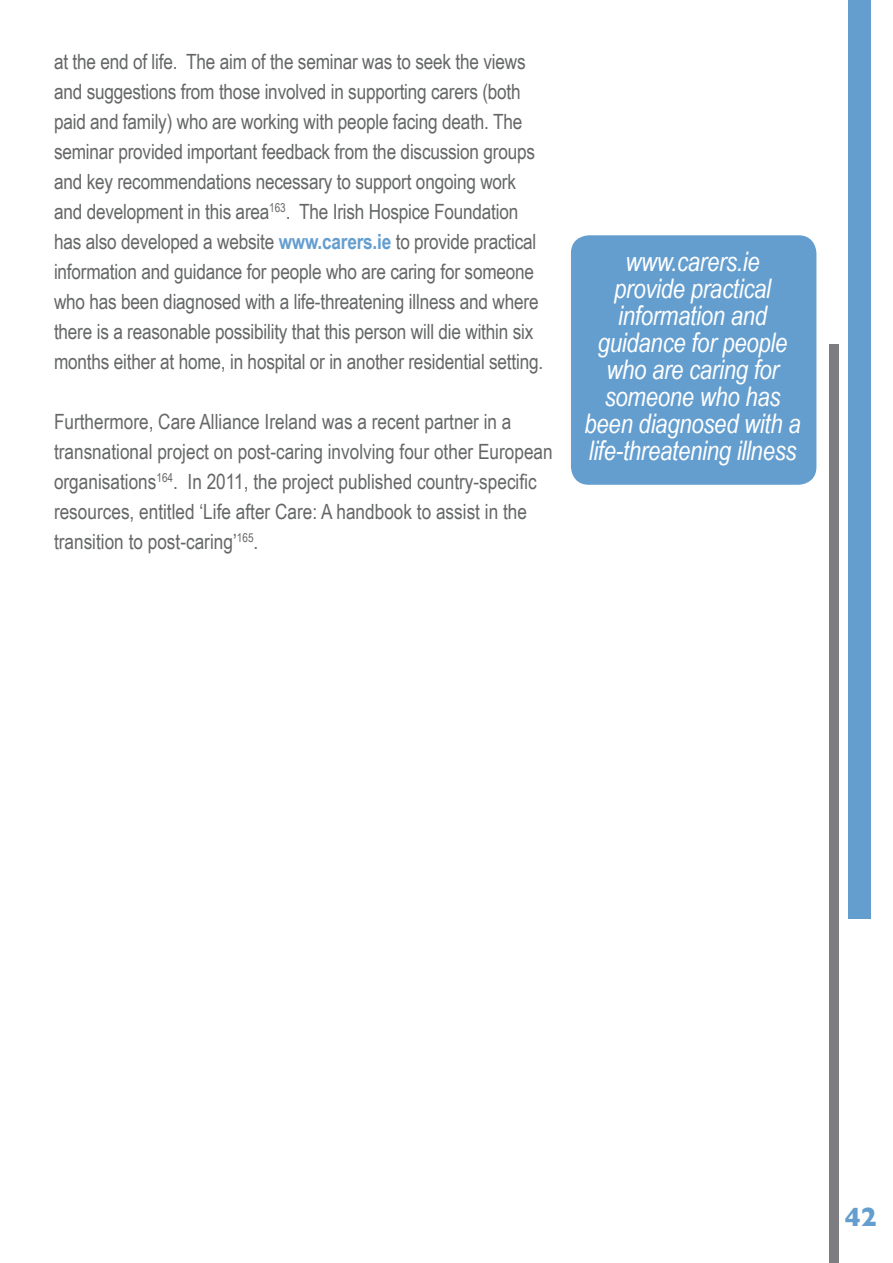
<style>
.page{position:relative;width:893px;height:1263px;background:#fff}
.page>*{position:absolute;margin:0;border:0;box-sizing:border-box;transform-origin:0 0}
.t1{font:italic 27px/27px "Arial Narrow";letter-spacing:-.01em;color:#fff;text-align:center}
.t2{font:700 27px "Gill Sans";color:#649ecf}
.t3{font:21px/30px "Arial Narrow";letter-spacing:-.01em;color:#656666}
.s1{font-weight:700;color:#649ecf}
</style>
<div class="page">
<div style="left:848px;top:0;width:23px;height:918px;background:#649ecf"></div>
<div style="left:829px;top:344px;width:10px;height:919px;background:#7d7c81"></div>
<div style="left:571px;top:235px;width:245px;height:250px;background:#649ecf"></div>
<p class="t3" style="left:54px;top:46px;width:491px">at the end of life. The aim of the seminar was to seek the views and suggestions from those involved in supporting carers (both paid and family) who are working with people facing death. The seminar provided important feedback from the discussion groups and key recommendations necessary to support ongoing work and development in this area<sup>163</sup>. The Irish Hospice Foundation has also developed a website <span class="s1">www.carers.ie</span> to provide practical information and guidance for people who are caring for someone who has been diagnosed with a life-threatening illness and where there is a reasonable possibility that this person will die within six months either at home, in hospital or in another residential setting.</p>
<p class="t3" style="left:54px;top:406px;width:500px">Furthermore, Care Alliance Ireland was a recent partner in a transnational project on post-caring involving four other European organisations<sup>164</sup>. In 2011, the project published country-specific resources, entitled ‘Life after Care: A handbook to assist in the transition to post-caring’<sup>165</sup>.</p>
<p class="t1" style="left:585px;top:248px;width:218px">www.carers.ie<br>provide practical information and guidance for people who are caring for someone who has been diagnosed with a life-threatening illness</p>
<p class="t2" style="left:845px;top:1201px;width:34px">42</p>
</div>
